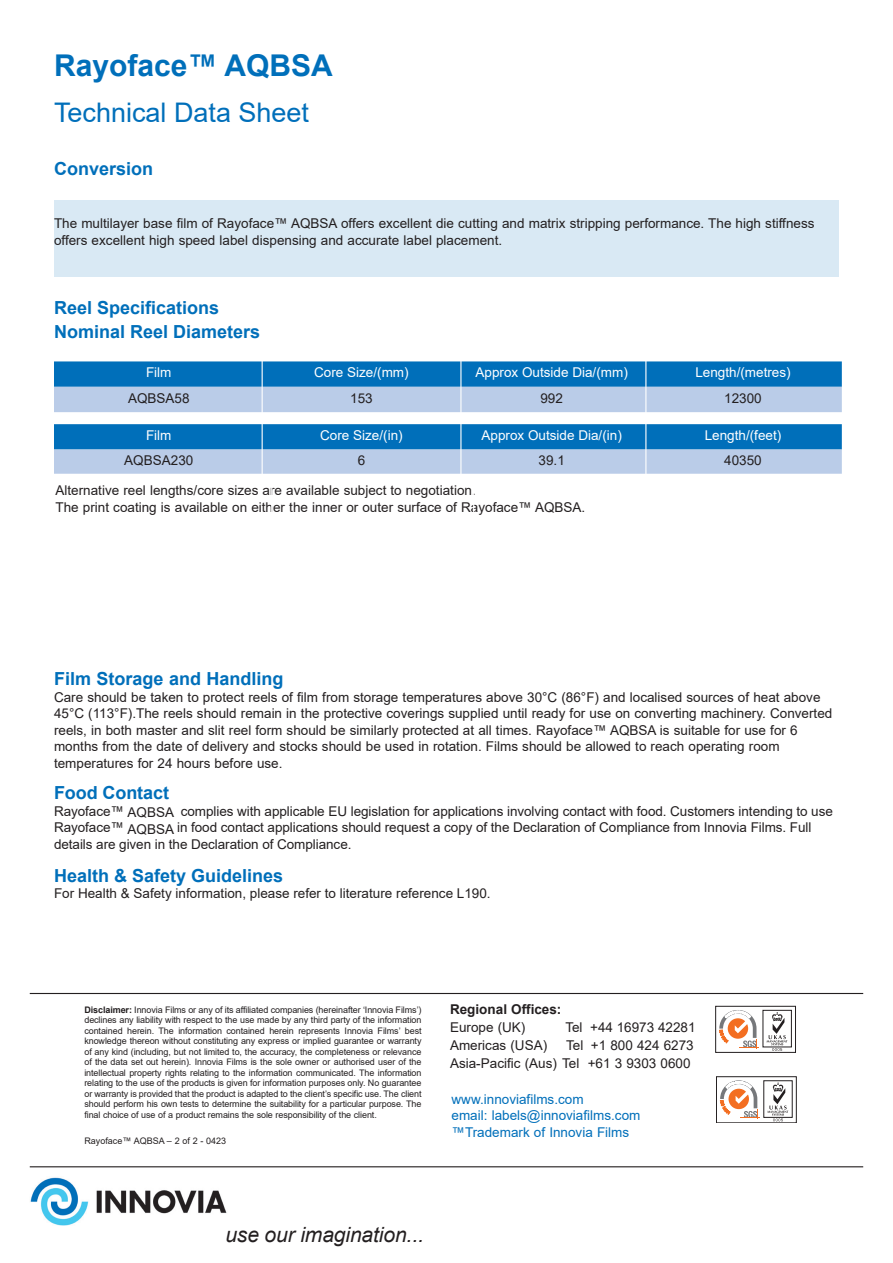
<style>
.page{position:relative;width:893px;height:1263px;background:#fff}
.page>*{position:absolute;margin:0;border:0;box-sizing:border-box;transform-origin:0 0}
.t1{font:700 30px "Arial";color:#006fba}
.t2{font:27px "Arial";color:#006fba}
.t3{font:italic 21px "Arial";letter-spacing:-.005em;color:#231f20}
.t4{font:700 18px/24px "Arial";color:#006fba}
.t5{font:13.5px/16.5px "Arial";color:#231f20}
.t6{font:13.5px "Arial";color:#fff}
.t7{font:13.5px/16.5px "Arial";color:#006fba}
.t8{font:700 13.5px "Arial";color:#231f20}
.t9{font:9px/10.5px "Arial";letter-spacing:-.01em;color:#231f20;text-align:justify}
.s1{font-weight:700}
</style>
<div class="page">
<div style="left:54px;top:200px;width:785px;height:76px;background:#d9e9f4"></div>
<div style="left:715px;top:1006px;width:81px;height:46px;background:#fff;border:1px solid #231f20"></div>
<svg style="left:719px;top:1010px;width:40px;height:39px"></svg>
<div style="left:763px;top:1010px;width:29px;height:37px;border:1px solid #231f20"></div>
<svg style="left:767px;top:1012px;width:20px;height:39px"></svg>
<div style="left:716px;top:1076px;width:80px;height:47px;border:1px solid #231f20"></div>
<svg style="left:720px;top:1080px;width:40px;height:39px"></svg>
<svg style="left:767px;top:1082px;width:21px;height:39px"></svg>
<hr style="left:30px;top:993px;width:833px;height:1px;background:#231f20">
<hr style="left:30px;top:1166px;width:833px;height:1px;background:#231f20">
<img style="left:30px;top:1177px;width:197px;height:49px">
<svg style="left:54px;top:361px;width:788px;height:51px;background:#5f9ed1"></svg>
<svg style="left:54px;top:424px;width:788px;height:50px;background:#5d9ed1"></svg>
<hr style="left:645px;top:349px;width:1px;height:131px;background:#fff">
<hr style="left:460px;top:356px;width:1px;height:124px;background:#fff">
<hr style="left:262px;top:356px;width:1px;height:124px;background:#fff">
<h1 class="t1" style="left:54px;top:44px;width:280px">Rayoface™ AQBSA</h1>
<h2 class="t2" style="left:54px;top:94px;width:257px">Technical Data Sheet</h2>
<h3 class="t4" style="left:54px;top:156px;width:101px">Conversion</h3>
<p class="t5" style="left:54px;top:215px;width:762px">The multilayer base film of Rayoface™ AQBSA offers excellent die cutting and matrix stripping performance. The high stiffness offers excellent high speed label dispensing and accurate label placement.</p>
<h3 class="t4" style="left:54px;top:296px;width:208px">Reel Specifications<br>Nominal Reel Diameters</h3>
<p class="t6" style="left:146px;top:363px;width:27px">Film</p>
<p class="t6" style="left:314px;top:363px;width:96px">Core Size/(mm)</p>
<p class="t6" style="left:476px;top:363px;width:154px">Approx Outside Dia/(mm)</p>
<p class="t6" style="left:695px;top:363px;width:97px">Length/(metres)</p>
<p class="t5" style="left:128px;top:390px;width:63px">AQBSA58</p>
<p class="t5" style="left:350px;top:390px;width:24px">153</p>
<p class="t5" style="left:540px;top:390px;width:24px">992</p>
<p class="t5" style="left:724px;top:390px;width:39px">12300</p>
<p class="t6" style="left:146px;top:426px;width:27px">Film</p>
<p class="t6" style="left:320px;top:426px;width:84px">Core Size/(in)</p>
<p class="t6" style="left:482px;top:426px;width:142px">Approx Outside Dia/(in)</p>
<p class="t6" style="left:705px;top:426px;width:78px">Length/(feet)</p>
<p class="t5" style="left:124px;top:452px;width:71px">AQBSA230</p>
<p class="t5" style="left:358px;top:452px;width:9px">6</p>
<p class="t5" style="left:539px;top:452px;width:28px">39.1</p>
<p class="t5" style="left:724px;top:452px;width:39px">40350</p>
<p class="t5" style="left:56px;top:482px;width:531px">Alternative reel lengths/core sizes are available subject to negotiation.<br>The print coating is available on either the inner or outer surface of Rayoface™ AQBSA.</p>
<h3 class="t4" style="left:54px;top:667px;width:231px">Film Storage and Handling</h3>
<p class="t5" style="left:54px;top:688px;width:780px">Care should be taken to protect reels of film from storage temperatures above 30°C (86°F) and localised sources of heat above 45°C (113°F).The reels should remain in the protective coverings supplied until ready for use on converting machinery. Converted reels, in both master and slit reel form should be similarly protected at all times. Rayoface™ AQBSA is suitable for use for 6 months from the date of delivery and stocks should be used in rotation. Films should be allowed to reach operating room temperatures for 24 hours before use.</p>
<h3 class="t4" style="left:54px;top:781px;width:117px">Food Contact</h3>
<p class="t5" style="left:54px;top:802px;width:780px">Rayoface™ AQBSA complies with applicable EU legislation for applications involving contact with food. Customers intending to use<br>Rayoface™ AQBSA in food contact applications should request a copy of the Declaration of Compliance from Innovia Films. Full details are given in the Declaration of Compliance.</p>
<h3 class="t4" style="left:54px;top:863px;width:231px">Health &amp; Safety Guidelines</h3>
<p class="t5" style="left:54px;top:885px;width:438px">For Health &amp; Safety information, please refer to literature reference L190.</p>
<p class="t9" style="left:84px;top:1004px;width:339px"><span class="s1">Disclaimer:</span> Innovia Films or any of its affiliated companies (hereinafter ‘Innovia Films’) declines any liability with respect to the use made by any third party of the information contained herein. The information contained herein represents Innovia Films’ best knowledge thereon without constituting any express or implied guarantee or warranty of any kind (including, but not limited to, the accuracy, the completeness or relevance of the data set out herein). Innovia Films is the sole owner or authorised user of the intellectual property rights relating to the information communicated. The information relating to the use of the products is given for information purposes only. No guarantee or warranty is provided that the product is adapted to the client’s specific use. The client should perform his own tests to determine the suitability for a particular purpose. The final choice of use of a product remains the sole responsibility of the client.</p>
<p class="t9" style="left:84px;top:1135px;width:143px">Rayoface™ AQBSA – 2 of 2 - 0423</p>
<p class="t8" style="left:450px;top:1000px;width:113px">Regional Offices:</p>
<p class="t5" style="left:450px;top:1019px;width:77px">Europe (UK)</p>
<p class="t5" style="left:565px;top:1019px;width:132px">Tel +44 16973 42281</p>
<p class="t5" style="left:450px;top:1037px;width:99px">Americas (USA)</p>
<p class="t5" style="left:450px;top:1036px;width:245px;line-height:18px;text-align:right">Tel +1 800 424 6273<br>Asia-Pacific (Aus) Tel +61 3 9303 0600</p>
<p class="t7" style="left:452px;top:1090px;width:190px">www.innoviafilms.com<br>email: labels@innoviafilms.com ™Trademark of Innovia Films</p>
<h3 class="t3" style="left:225px;top:1220px;width:200px">use our imagination...</h3>
</div>
